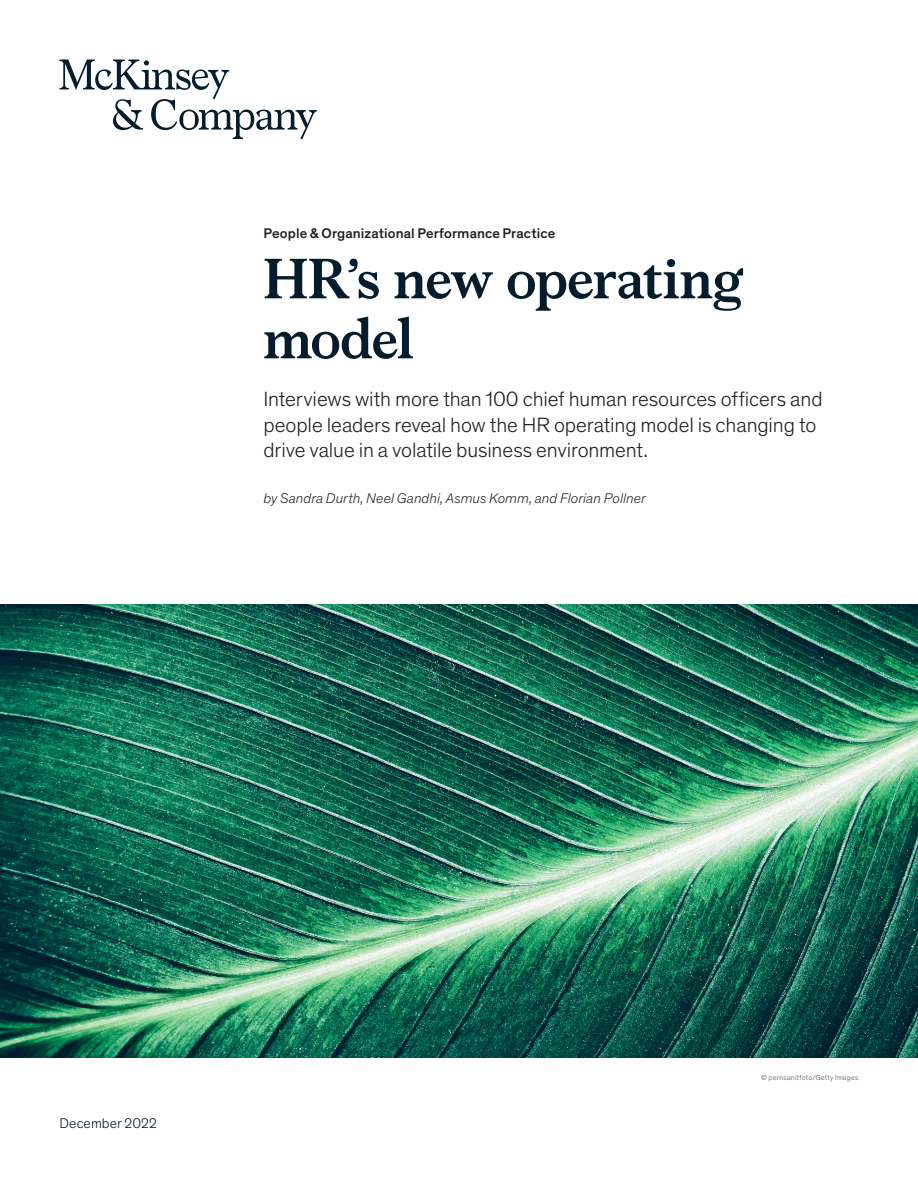
<style>
.page{position:relative;width:918px;height:1188px;background:#fff}
.page>*{position:absolute;margin:0;border:0;box-sizing:border-box;transform-origin:0 0}
.Title_of_article-dee{font:700 57px/60px "Bower";letter-spacing:-.02em;color:#051c2c}
.Standfirst-Dek_McKin{font:300 21px/25.5px "Mc Kinsey Sans";letter-spacing:-.005em;color:#231f20}
.Author_byline{font:italic 300 14.25px "Mc Kinsey Sans";letter-spacing:.005em;color:#231f20}
.Eyebrow{font:500 14.25px "Mc Kinsey Sans";letter-spacing:.005em;color:#231f20}
.Cover_date_-_Deep_bl{font:300 14.25px "Mc Kinsey Sans";letter-spacing:.005em;color:#051c2c}
.Art_Photo_credit{font:300 7.5px "Mc Kinsey Sans";letter-spacing:.02em;color:#57585a}
</style>
<div class="page">
<img style="left:0;top:604px;width:918px;height:454px">
<svg style="left:60px;top:60px;width:257px;height:79px"></svg>
<p class="Eyebrow" style="left:264px;top:223px;width:293px">People &amp; Organizational Performance Practice</p>
<p class="Title_of_article-dee" style="left:264px;top:245px;width:482px">HR’s new operating model</p>
<p class="Standfirst-Dek_McKin" style="left:264px;top:385px;width:561px">Interviews with more than 100 chief human resources officers and people leaders reveal how the HR operating model is changing to drive value in a volatile business environment.</p>
<p class="Author_byline" style="left:264px;top:488px;width:384px">by Sandra Durth, Neel Gandhi, Asmus Komm, and Florian Pollner</p>
<p class="Cover_date_-_Deep_bl" style="left:60px;top:1113px;width:99px">December 2022</p>
<p class="Art_Photo_credit" style="left:761px;top:1072px;width:99px">© pernsanitfoto/Getty Images</p>
</div>
